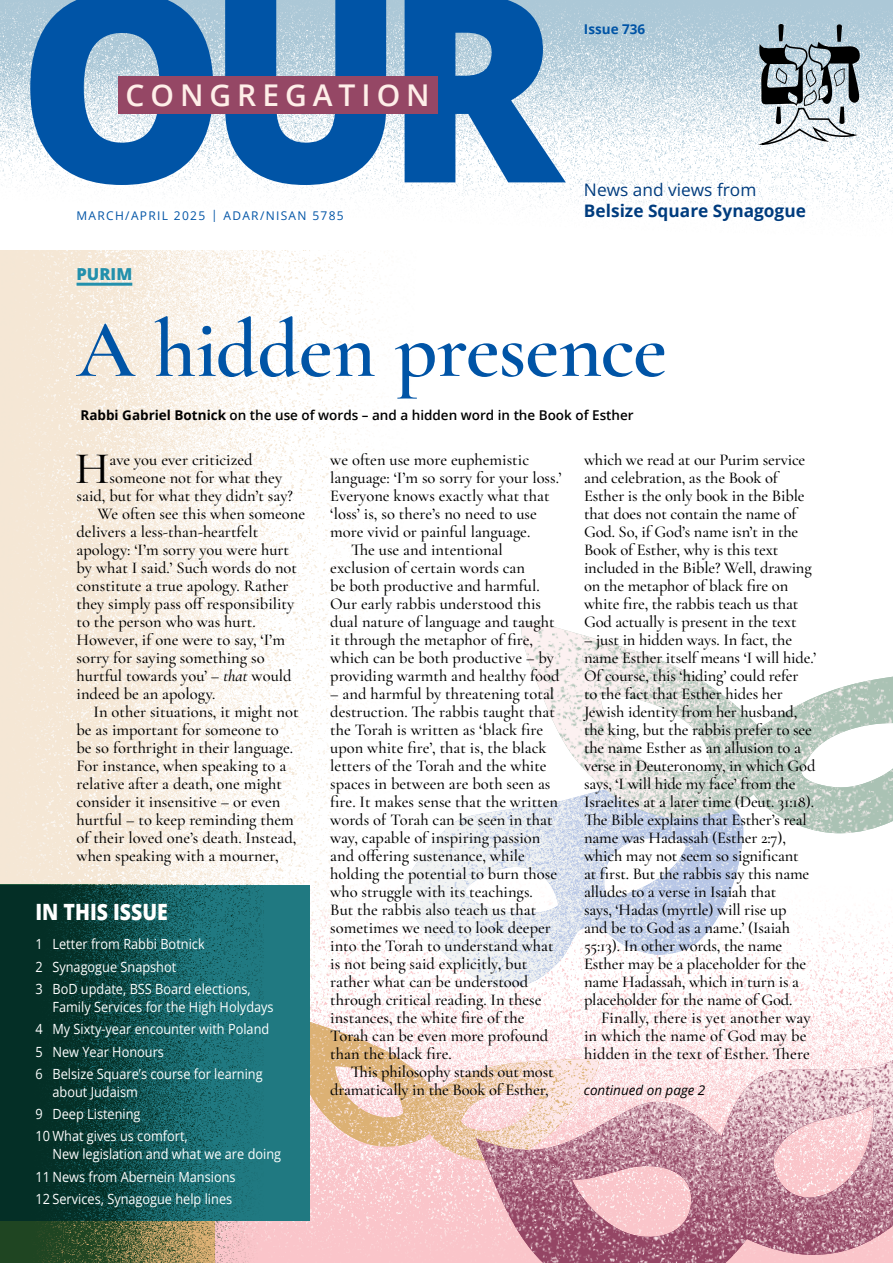
<style>
.page{position:relative;width:893px;height:1263px;background:#fff}
.page>*{position:absolute;margin:0;border:0;box-sizing:border-box;transform-origin:0 0}
.t1{font:600 82.5px "Cormorant Garamond";letter-spacing:-.01em;color:#0054a6}
.t2{font:500 45.3px "Cormorant Garamond";color:#000}
.t3{font:600 30px "Open Sans";letter-spacing:.2em;color:#feeee8}
.t4{font:800 22.35px "Open Sans";color:#fff;scale:.87 1}
.t5{font:700 17.25px "Open Sans";color:#003c7e}
.t6{font:17.25px "Open Sans";color:#003c7e}
.t7{font:500 16.5px/18px "Cormorant Garamond";color:#000}
.t8{font:800 16.5px "Open Sans";color:#2390ac}
.t9{font:14.1px/22.2px "Open Sans";color:#fff;scale:.91 1}
.t10{font:600 13.5px "Open Sans";color:#000}
.t11{font:italic 13.5px "Open Sans";color:#000}
.t12{font:700 13.5px "Open Sans";color:#0054a6}
.t13{font:12px "Open Sans";letter-spacing:.11em;color:#0054a6}
.s1{font-weight:700}
.s2{font-style:italic}
</style>
<div class="page">
<img style="left:264px;top:833px;width:629px;height:430px">
<img style="left:0;top:250px;width:483px;height:759px">
<img style="left:401px;top:777px;width:344px;height:212px">
<img style="left:309px;top:1017px;width:292px;height:144px">
<img style="left:512px;top:621px;width:381px;height:212px">
<img style="left:0;top:0;width:893px;height:220px">
<div style="left:0;top:885px;width:309px;height:335px;background:#207981"></div>
<img style="left:0;top:885px;width:264px;height:378px">
<hr style="left:77px;top:283px;width:55px;height:3px;background:#2390ac">
<svg style="left:758px;top:24px;width:102px;height:122px;background:#99a4aa"></svg>
<svg style="left:30px;top:0;width:536px;height:185px;background:#4f89bf"></svg>
<div style="left:118px;top:76px;width:320px;height:38px;background:#954765"></div>
<svg style="left:476px;top:1023px;width:417px;height:37px"></svg>
<img style="left:476px;top:1060px;width:417px;height:203px">
<h3 class="t3" style="left:125px;top:74px;width:306px">CONGREGATION</h3>
<p class="t13" style="left:77px;top:208px;width:269px">MARCH/APRIL 2025 | ADAR/NISAN 5785</p>
<p class="t12" style="left:584px;top:20px;width:63px">Issue 736</p>
<p class="t6" style="left:584px;top:178px;width:174px">News and views from</p>
<p class="t5" style="left:584px;top:198px;width:223px">Belsize Square Synagogue</p>
<p class="t8" style="left:77px;top:261px;width:57px">PURIM</p>
<h1 class="t1" style="left:77px;top:299px;width:592px">A hidden presence</h1>
<p class="t10" style="left:80px;top:406px;width:555px"><span class="s1">Rabbi Gabriel Botnick</span> on the use of words – and a hidden word in the Book of Esther</p>
<h2 class="t2" style="left:75px;top:441px;width:36px">H</h2>
<p class="t7" style="left:110px;top:451px;width:144px">ave you ever criticized</p>
<p class="t7" style="left:110px;top:469px;width:174px">someone not for what they</p>
<p class="t7" style="left:77px;top:487px;width:218px">said, but for what they didn’t say?</p>
<p class="t7" style="left:97px;top:505px;width:209px">We often see this when someone</p>
<p class="t7" style="left:77px;top:523px;width:183px">delivers a less-than-heartfelt</p>
<p class="t7" style="left:77px;top:541px;width:214px">apology: ‘I’m sorry you were hurt</p>
<p class="t7" style="left:77px;top:559px;width:222px">by what I said.’ Such words do not</p>
<p class="t7" style="left:77px;top:577px;width:214px">constitute a true apology. Rather</p>
<p class="t7" style="left:77px;top:595px;width:219px">they simply pass off responsibility</p>
<p class="t7" style="left:77px;top:613px;width:181px">to the person who was hurt.</p>
<p class="t7" style="left:77px;top:631px;width:210px">However, if one were to say, ‘I’m</p>
<p class="t7" style="left:77px;top:649px;width:190px">sorry for saying something so</p>
<p class="t7" style="left:77px;top:667px;width:217px">hurtful towards you’ – <span class="s2">that</span> would</p>
<p class="t7" style="left:77px;top:685px;width:140px">indeed be an apology.</p>
<p class="t7" style="left:94px;top:703px;width:207px">In other situations, it might not</p>
<p class="t7" style="left:77px;top:721px;width:204px">be as important for someone to</p>
<p class="t7" style="left:77px;top:739px;width:218px">be so forthright in their language.</p>
<p class="t7" style="left:77px;top:757px;width:211px">For instance, when speaking to a</p>
<p class="t7" style="left:77px;top:775px;width:207px">relative after a death, one might</p>
<p class="t7" style="left:77px;top:793px;width:205px">consider it insensitive – or even</p>
<p class="t7" style="left:77px;top:811px;width:219px">hurtful – to keep reminding them</p>
<p class="t7" style="left:77px;top:829px;width:221px">of their loved one’s death. Instead,</p>
<p class="t7" style="left:77px;top:847px;width:204px">when speaking with a mourner,</p>
<h3 class="t4" style="left:35px;top:895px;width:154px">IN THIS ISSUE</h3>
<p class="t9" style="left:35px;top:933px;width:238px">1 Letter from Rabbi Botnick<br>2 Synagogue Snapshot<br>3 BoD update, BSS Board elections,</p>
<p class="t9" style="left:35px;top:995px;width:263px;text-indent:17px">Family Services for the High Holydays 4 My Sixty-year encounter with Poland 5 New Year Honours<br>6 Belsize Square’s course for learning</p>
<p class="t9" style="left:35px;top:1080px;width:169px;text-indent:17px">about Judaism<br>9 Deep Listening<br>10 What gives us comfort,</p>
<p class="t9" style="left:35px;top:1143px;width:271px;text-indent:17px">New legislation and what we are doing<br>11 News from Abernein Mansions<br>12 Services, Synagogue help lines</p>
<p class="t7" style="left:330px;top:451px;width:200px">we often use more euphemistic</p>
<p class="t7" style="left:330px;top:469px;width:233px">language: ‘I’m so sorry for your loss.’</p>
<p class="t7" style="left:330px;top:487px;width:221px">Everyone knows exactly what that</p>
<p class="t7" style="left:330px;top:505px;width:208px">‘loss’ is, so there’s no need to use</p>
<p class="t7" style="left:330px;top:523px;width:202px">more vivid or painful language.</p>
<p class="t7" style="left:351px;top:541px;width:153px">The use and intentional</p>
<p class="t7" style="left:330px;top:559px;width:196px">exclusion of certain words can</p>
<p class="t7" style="left:330px;top:577px;width:211px">be both productive and harmful.</p>
<p class="t7" style="left:330px;top:595px;width:212px">Our early rabbis understood this</p>
<p class="t7" style="left:330px;top:613px;width:226px">dual nature of language and taught</p>
<p class="t7" style="left:330px;top:631px;width:204px">it through the metaphor of fire,</p>
<p class="t7" style="left:330px;top:649px;width:225px">which can be both productive – by</p>
<p class="t7" style="left:330px;top:667px;width:231px">providing warmth and healthy food</p>
<p class="t7" style="left:330px;top:685px;width:229px">– and harmful by threatening total destruction. The rabbis taught that the Torah is written as ‘black fire upon white fire’, that is, the black letters of the Torah and the white spaces in between are both seen as fire. It makes sense that the written words of Torah can be seen in that way, capable of inspiring passion and offering sustenance, while holding the potential to burn those who struggle with its teachings.<br>But the rabbis also teach us that sometimes we need to look deeper into the Torah to understand what is not being said explicitly, but rather what can be understood through critical reading. In these instances, the white fire of the<br>Torah can be even more profound than the black fire.</p>
<p class="t7" style="left:330px;top:1063px;width:225px;text-indent:21px">This philosophy stands out most dramatically in the Book of Esther,</p>
<p class="t7" style="left:584px;top:451px;width:229px">which we read at our Purim service and celebration, as the Book of Esther is the only book in the Bible that does not contain the name of God. So, if God’s name isn’t in the Book of Esther, why is this text included in the Bible? Well, drawing on the metaphor of black fire on white fire, the rabbis teach us that God actually is present in the text</p>
<p class="t7" style="left:584px;top:631px;width:234px">– just in hidden ways. In fact, the name Esther itself means ‘I will hide.’ Of course, this ‘hiding’ could refer<br>to the fact that Esther hides her Jewish identity from her husband, the king, but the rabbis prefer to see the name Esther as an allusion to a verse in Deuteronomy, in which God says, ‘I will hide my face’ from the Israelites at a later time (Deut. 31:18).<br>The Bible explains that Esther’s real name was Hadassah (Esther 2:7), which may not seem so significant<br>at first. But the rabbis say this name alludes to a verse in Isaiah that<br>says, ‘Hadas (myrtle) will rise up<br>and be to God as a name.’ (Isaiah 55:13). In other words, the name Esther may be a placeholder for the name Hadassah, which in turn is a placeholder for the name of God.</p>
<p class="t7" style="left:584px;top:1009px;width:228px;text-indent:17px">Finally, there is yet another way in which the name of God may be hidden in the text of Esther. There</p>
<p class="t11" style="left:584px;top:1081px;width:123px">continued on page 2</p>
</div>
